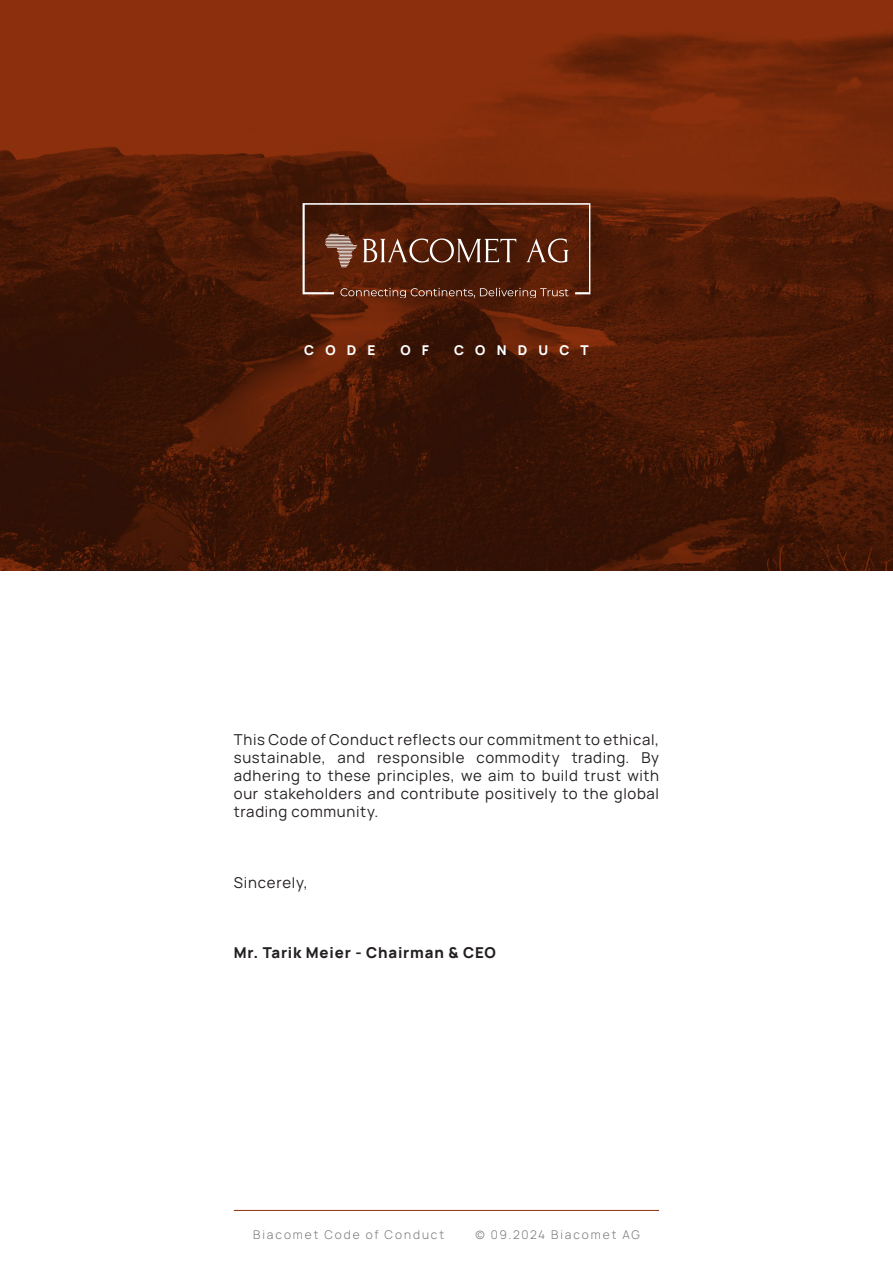
<style>
.page{position:relative;width:893px;height:1263px;background:#fff}
.page>*{position:absolute;margin:0;border:0;box-sizing:border-box;transform-origin:0 0}
.t1{font:15px/18px "Manrope";letter-spacing:.045em;color:#231f20;text-align:justify}
.t2{font:800 15px "Manrope";letter-spacing:.05em;color:#231f20}
.t3{font:800 13.5px "Manrope";letter-spacing:.825em;color:#fff}
.t4{font:300 12px "Manrope";letter-spacing:.16em;color:#76787b}
</style>
<div class="page">
<hr style="left:234px;top:1210px;width:425px;height:1px;background:#8c300d">
<img style="left:0;top:0;width:893px;height:571px">
<svg style="left:303px;top:203px;width:287px;height:95px;background:#61311d"></svg>
<p class="t3" style="left:304px;top:338px;width:73px">CODE</p>
<p class="t3" style="left:400px;top:338px;width:30px">O F</p>
<p class="t3" style="left:454px;top:338px;width:136px">CONDUCT</p>
<p class="t1" style="left:234px;top:730px;width:427px">This Code of Conduct reflects our commitment to ethical, sustainable, and responsible commodity trading. By adhering to these principles, we aim to build trust with our stakeholders and contribute positively to the global trading community.</p>
<p class="t1" style="left:234px;top:872px;width:76px">Sincerely,</p>
<p class="t2" style="left:234px;top:939px;width:263px">Mr. Tarik Meier - Chairman &amp; CEO</p>
<p class="t4" style="left:253px;top:1226px;width:192px">Biacomet Code of Conduct</p>
<p class="t4" style="left:475px;top:1226px;width:166px">© 09.2024 Biacomet AG</p>
</div>
